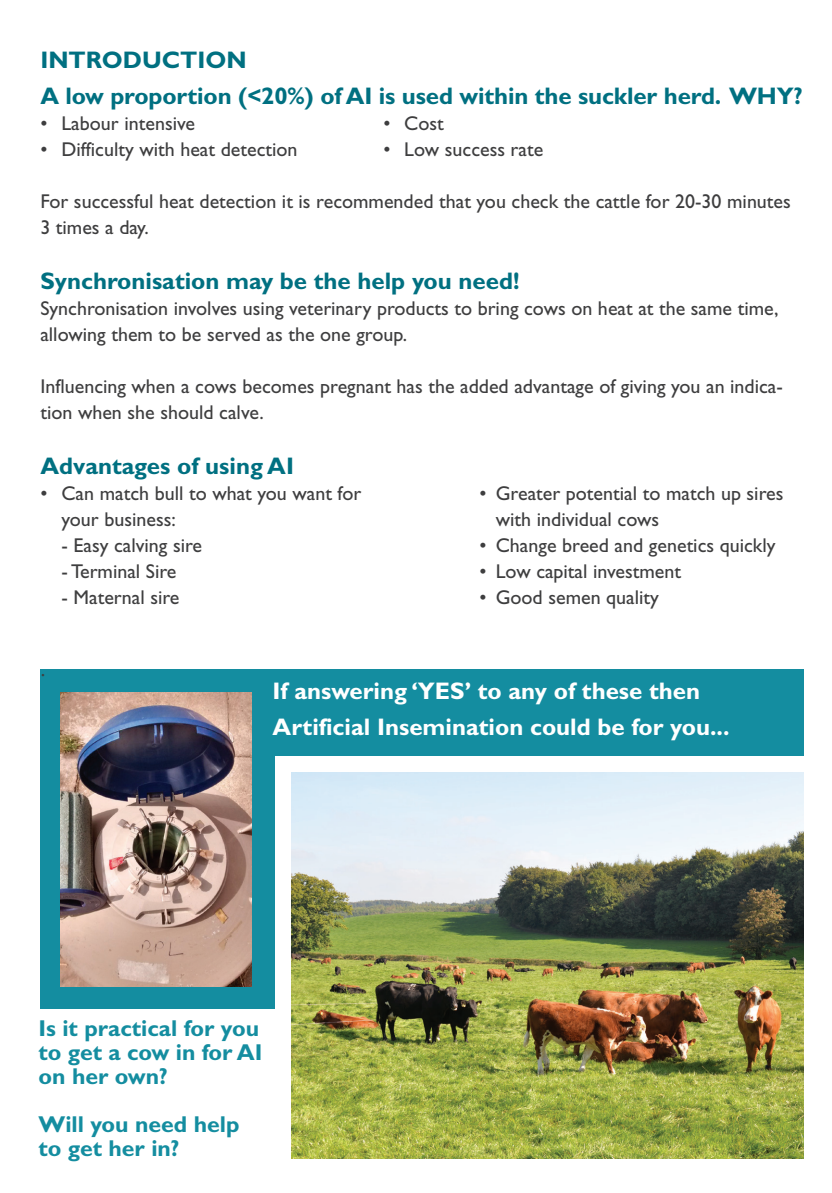
<style>
.page{position:relative;width:832px;height:1193px;background:#fff}
.page>*{position:absolute;margin:0;border:0;box-sizing:border-box;transform-origin:0 0}
.t1{font:700 24px/36px "Gill Sans";color:#007081}
.t2{font:700 24px/36px "Gill Sans";color:#fff}
.t3{font:700 23px/24px "Gill Sans";color:#148da0}
.t4{font:20px/26px "Gill Sans";color:#3e3e3f}
</style>
<div class="page">
<div style="left:41px;top:669px;width:762px;height:339px;background:#148da0"></div>
<div style="left:275px;top:756px;width:536px;height:272px;background:#fff"></div>
<img style="left:291px;top:772px;width:512px;height:386px">
<img style="left:61px;top:692px;width:190px;height:294px">
<p class="t1" style="left:40px;top:42px;width:763px">INTRODUCTION<br>A low proportion (&lt;20%) of AI is used within the suckler herd. WHY?</p>
<p class="t4" style="left:40px;top:110px;width:156px">• Labour intensive</p>
<p class="t4" style="left:383px;top:110px;width:62px">• Cost</p>
<p class="t4" style="left:40px;top:136px;width:259px">• Difficulty with heat detection</p>
<p class="t4" style="left:383px;top:136px;width:161px">• Low success rate</p>
<p class="t4" style="left:40px;top:188px;width:752px">For successful heat detection it is recommended that you check the cattle for 20-30 minutes<br>3 times a day.</p>
<p class="t1" style="left:40px;top:262px;width:481px">Synchronisation may be the help you need!</p>
<p class="t4" style="left:40px;top:295px;width:739px">Synchronisation involves using veterinary products to bring cows on heat at the same time, allowing them to be served as the one group.</p>
<p class="t4" style="left:40px;top:373px;width:744px">Influencing when a cows becomes pregnant has the added advantage of giving you an indica&shy;tion when she should calve.</p>
<p class="t1" style="left:40px;top:447px;width:255px">Advantages of using AI</p>
<p class="t4" style="left:40px;top:480px;width:322px">• Can match bull to what you want for</p>
<p class="t4" style="left:479px;top:480px;width:305px">• Greater potential to match up sires</p>
<p class="t4" style="left:61px;top:506px;width:116px">your business:</p>
<p class="t4" style="left:495px;top:506px;width:165px">with individual cows</p>
<p class="t4" style="left:61px;top:532px;width:142px">- Easy calving sire</p>
<p class="t4" style="left:479px;top:532px;width:297px">• Change breed and genetics quickly</p>
<p class="t4" style="left:61px;top:558px;width:117px">- Terminal Sire</p>
<p class="t4" style="left:479px;top:558px;width:203px">• Low capital investment</p>
<p class="t4" style="left:61px;top:584px;width:120px">- Maternal sire</p>
<p class="t4" style="left:479px;top:584px;width:181px">• Good semen quality</p>
<p class="t4" style="left:40px;top:662px;width:7px">·</p>
<p class="t2" style="left:273px;top:672px;width:458px">If answering ‘YES’ to any of these then<br>Artificial Insemination could be for you...</p>
<p class="t3" style="left:39px;top:1015px;width:225px">Is it practical for you to get a cow in for AI on her own?</p>
<p class="t3" style="left:39px;top:1111px;width:202px">Will you need help to get her in?</p>
</div>
